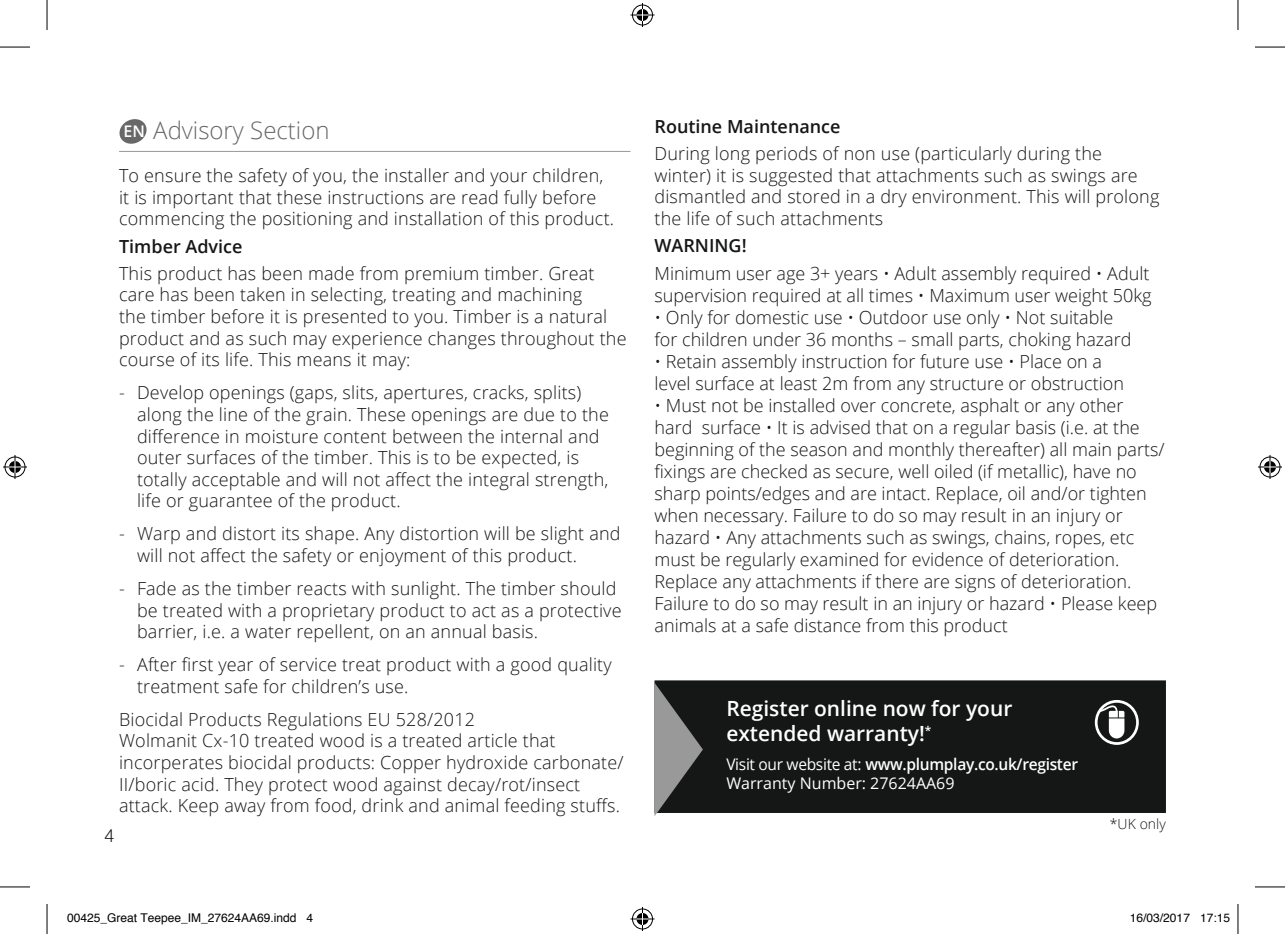
<style>
.page{position:relative;width:1285px;height:934px;background:#fff}
.page>*{position:absolute;margin:0;border:0;box-sizing:border-box;transform-origin:0 0}
.t1{font:300 24px "Open Sans";color:#686868}
.t2{font:600 21px/25px "Open Sans";color:#fff}
.t3{font:300 18px/21.6px "Open Sans";letter-spacing:.01em;color:#151616}
.t4{font:600 18px "Open Sans";color:#151616}
.t5{font:300 18px "Helvetica Neue";color:#151616}
.t6{font:16px/19.2px "Open Sans";color:#fff}
.t7{font:300 14px "Open Sans";letter-spacing:.005em;color:#151616}
.t8{font:12px "Helvetica";color:#000}
.s1{font-weight:600;font-size:16px;color:#fff}
.s2{font-weight:600}
</style>
<div class="page">
<svg style="left:119px;top:119px;width:28px;height:25px"></svg>
<hr style="left:119px;top:151px;width:511px;height:1px;background:#999">
<div style="left:654px;top:680px;width:512px;height:132px;background:#151616"></div>
<svg style="left:654px;top:682px;width:49px;height:134px;background:#5c5c5c"></svg>
<svg style="left:1094px;top:699px;width:44px;height:45px"></svg>
<hr style="left:0;top:47px;width:30px;height:1px;background:#000">
<hr style="left:1255px;top:47px;width:30px;height:1px;background:#000">
<hr style="left:0;top:886px;width:30px;height:1px;background:#000">
<hr style="left:1255px;top:886px;width:30px;height:1px;background:#000">
<hr style="left:47px;top:0;width:1px;height:30px;background:#000">
<hr style="left:47px;top:903px;width:1px;height:30px;background:#000">
<hr style="left:1237px;top:0;width:1px;height:30px;background:#000">
<hr style="left:1237px;top:903px;width:1px;height:30px;background:#000">
<svg style="left:630px;top:3px;width:24px;height:24px"></svg>
<svg style="left:630px;top:907px;width:24px;height:23px"></svg>
<svg style="left:3px;top:455px;width:24px;height:24px"></svg>
<svg style="left:1258px;top:455px;width:24px;height:24px"></svg>
<h1 class="t1" style="left:123px;top:114px;width:208px"><span class="s1">EN</span> Advisory Section</h1>
<p class="t3" style="left:119px;top:164px;width:497px">To ensure the safety of you, the installer and your children, it is important that these instructions are read fully before commencing the positioning and installation of this product.</p>
<p class="t4" style="left:119px;top:233px;width:125px">Timber Advice</p>
<p class="t3" style="left:119px;top:262px;width:509px">This product has been made from premium timber. Great care has been taken in selecting, treating and machining<br>the timber before it is presented to you. Timber is a natural product and as such may experience changes throughout the course of its life. This means it may:</p>
<p class="t3" style="left:137px;top:381px;width:473px;text-indent:-18px">- Develop openings (gaps, slits, apertures, cracks, splits) along the line of the grain. These openings are due to the difference in moisture content between the internal and outer surfaces of the timber. This is to be expected, is totally acceptable and will not affect the integral strength, life or guarantee of the product.</p>
<p class="t3" style="left:137px;top:522px;width:485px;text-indent:-18px">- Warp and distort its shape. Any distortion will be slight and will not affect the safety or enjoyment of this product.</p>
<p class="t3" style="left:137px;top:577px;width:486px;text-indent:-18px">- Fade as the timber reacts with sunlight. The timber should be treated with a proprietary product to act as a protective barrier, i.e. a water repellent, on an annual basis.</p>
<p class="t3" style="left:137px;top:653px;width:476px;text-indent:-18px">- After first year of service treat product with a good quality treatment safe for children’s use.</p>
<p class="t3" style="left:119px;top:707px;width:506px">Biocidal Products Regulations EU 528/2012<br>Wolmanit Cx-10 treated wood is a treated article that incorperates biocidal products: Copper hydroxide carbonate/ II/boric acid. They protect wood against decay/rot/insect attack. Keep away from food, drink and animal feeding stuffs.</p>
<p class="t5" style="left:104px;top:820px;width:12px">4</p>
<p class="t4" style="left:654px;top:114px;width:188px">Routine Maintenance</p>
<p class="t3" style="left:654px;top:142px;width:506px">During long periods of non use (particularly during the winter) it is suggested that attachments such as swings are dismantled and stored in a dry environment. This will prolong the life of such attachments</p>
<p class="t4" style="left:654px;top:233px;width:94px">WARNING!</p>
<p class="t3" style="left:654px;top:262px;width:498px">Minimum user age 3+ years • Adult assembly required • Adult supervision required at all times • Maximum user weight 50kg</p>
<p class="t3" style="left:654px;top:306px;width:478px">• Only for domestic use • Outdoor use only • Not suitable for children under 36 months – small parts, choking hazard</p>
<p class="t3" style="left:654px;top:350px;width:471px">• Retain assembly instruction for future use • Place on a level surface at least 2m from any structure or obstruction</p>
<p class="t3" style="left:654px;top:394px;width:512px">• Must not be installed over concrete, asphalt or any other hard surface • It is advised that on a regular basis (i.e. at the beginning of the season and monthly thereafter) all main parts/ fixings are checked as secure, well oiled (if metallic), have no sharp points/edges and are intact. Replace, oil and/or tighten when necessary. Failure to do so may result in an injury or hazard • Any attachments such as swings, chains, ropes, etc must be regularly examined for evidence of deterioration.<br>Replace any attachments if there are signs of deterioration.<br>Failure to do so may result in an injury or hazard • Please keep animals at a safe distance from this product</p>
<p class="t2" style="left:726px;top:695px;width:287px">Register online now for your extended warranty!<sup>*</sup></p>
<p class="t6" style="left:726px;top:754px;width:353px">Visit our website at: <span class="s2">www.plumplay.co.uk/register<br></span>Warranty Number: 27624AA69</p>
<p class="t7" style="left:1109px;top:813px;width:58px">*UK only</p>
<p class="t8" style="left:67px;top:908px;width:248px">00425_Great Teepee_IM_27624AA69.indd 4</p>
<p class="t8" style="left:1130px;top:908px;width:102px">16/03/2017 17:15</p>
</div>
